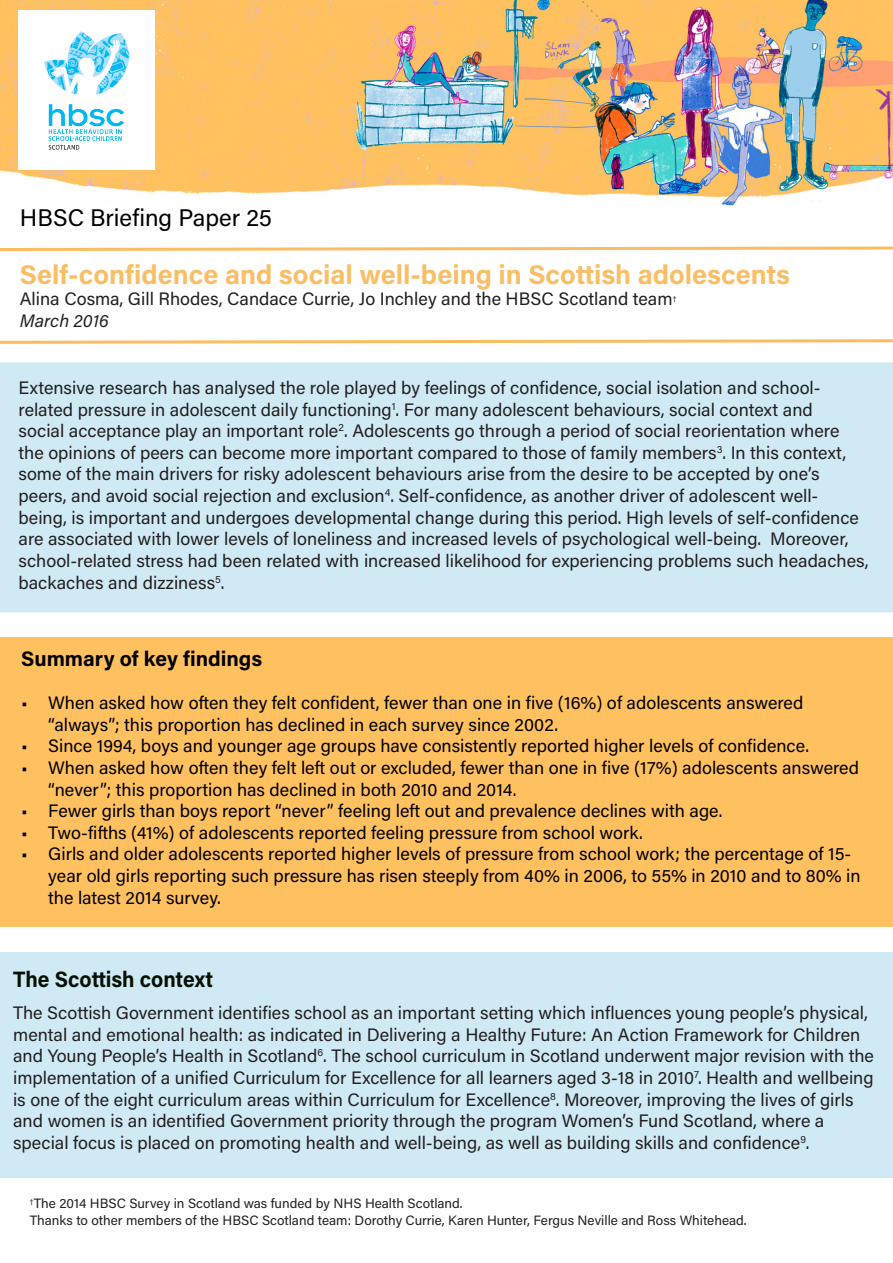
<style>
.page{position:relative;width:893px;height:1263px;background:#fff}
.page>*{position:absolute;margin:0;border:0;box-sizing:border-box;transform-origin:0 0}
.t1{font:700 27px "Acumin Pro";color:#fabe65}
.t2{font:24px "Acumin Pro";color:#000003}
.t3{font:700 22.2px "Acumin Pro";color:#071004;scale:.94 1}
.t4{font:700 21px "Acumin Pro";color:#000003}
.t5{font:18px/21.6px "Acumin Pro";color:#231f20}
.t6{font:18px/21.6px "Acumin Pro";color:#000003}
.t7{font:italic 18px "Acumin Pro";color:#231f20}
.t8{font:13.5px "Acumin Pro";color:#231f20}
.t9{font:7.8px "Acumin Pro";color:#231f20}
</style>
<div class="page">
<div style="left:1px;top:363px;width:891px;height:249px;background:#cfeaf5"></div>
<div style="left:0;top:362px;width:893px;height:250px;border:2px solid #cfeaf5"></div>
<div style="left:0;top:638px;width:893px;height:289px;background:#ffc15f"></div>
<div style="left:0;top:952px;width:893px;height:226px;background:#cfeaf5"></div>
<img style="left:0;top:0;width:893px;height:206px">
<svg style="left:0;top:339px;width:893px;height:5px"></svg>
<svg style="left:0;top:246px;width:893px;height:5px"></svg>
<div style="left:19px;top:11px;width:136px;height:159px;background:#fff"></div>
<img style="left:45px;top:32px;width:83px;height:117px">
<p class="t2" style="left:20px;top:201px;width:254px">HBSC Briefing Paper 25</p>
<p class="t1" style="left:20px;top:255px;width:772px">Self-confidence and social well-being in Scottish adolescents</p>
<p class="t5" style="left:20px;top:287px;width:654px">Alina Cosma, Gill Rhodes, Candace Currie, Jo Inchley and the HBSC Scotland team</p>
<p class="t9" style="left:673px;top:293px;width:5px">†</p>
<p class="t7" style="left:20px;top:308px;width:90px">March 2016</p>
<p class="t5" style="left:19px;top:376px;width:852px">Extensive research has analysed the role played by feelings of confidence, social isolation and school&shy;related pressure in adolescent daily functioning<sup>1</sup>. For many adolescent behaviours, social context and<br>social acceptance play an important role<sup>2</sup>. Adolescents go through a period of social reorientation where the opinions of peers can become more important compared to those of family members<sup>3</sup>. In this context, some of the main drivers for risky adolescent behaviours arise from the desire to be accepted by one’s peers, and avoid social rejection and exclusion<sup>4</sup>. Self-confidence, as another driver of adolescent well&shy;being, is important and undergoes developmental change during this period. High levels of self-confidence are associated with lower levels of loneliness and increased levels of psychological well-being. Moreover, school-related stress had been related with increased likelihood for experiencing problems such headaches, backaches and dizziness<sup>5</sup>.</p>
<p class="t4" style="left:21px;top:644px;width:242px">Summary of key findings</p>
<p class="t6" style="left:48px;top:691px;width:757px;text-indent:-27px">• When asked how often they felt confident, fewer than one in five (16%) of adolescents answered “always”; this proportion has declined in each survey since 2002.</p>
<p class="t6" style="left:21px;top:734px;width:789px">• Since 1994, boys and younger age groups have consistently reported higher levels of confidence.</p>
<p class="t6" style="left:48px;top:756px;width:812px;text-indent:-27px">• When asked how often they felt left out or excluded, fewer than one in five (17%) adolescents answered “never”; this proportion has declined in both 2010 and 2014.</p>
<p class="t6" style="left:21px;top:799px;width:703px">• Fewer girls than boys report “never” feeling left out and prevalence declines with age.</p>
<p class="t6" style="left:21px;top:821px;width:623px">• Two-fifths (41%) of adolescents reported feeling pressure from school work.</p>
<p class="t6" style="left:48px;top:842px;width:814px;text-indent:-27px">• Girls and older adolescents reported higher levels of pressure from school work; the percentage of 15- year old girls reporting such pressure has risen steeply from 40% in 2006, to 55% in 2010 and to 80% in the latest 2014 survey.</p>
<p class="t3" style="left:13px;top:963px;width:214px">The Scottish context</p>
<p class="t5" style="left:13px;top:1001px;width:862px">The Scottish Government identifies school as an important setting which influences young people’s physical, mental and emotional health: as indicated in Delivering a Healthy Future: An Action Framework for Children and Young People’s Health in Scotland<sup>6</sup>. The school curriculum in Scotland underwent major revision with the implementation of a unified Curriculum for Excellence for all learners aged 3-18 in 2010<sup>7</sup>. Health and wellbeing is one of the eight curriculum areas within Curriculum for Excellence<sup>8</sup>. Moreover, improving the lives of girls and women is an identified Government priority through the program Women’s Fund Scotland, where a special focus is placed on promoting health and well-being, as well as building skills and confidence<sup>9</sup>.</p>
<p class="t8" style="left:30px;top:1194px;width:434px"><sup>†</sup>The 2014 HBSC Survey in Scotland was funded by NHS Health Scotland.</p>
<p class="t8" style="left:30px;top:1210px;width:718px">Thanks to other members of the HBSC Scotland team: Dorothy Currie, Karen Hunter, Fergus Neville and Ross Whitehead.</p>
</div>
